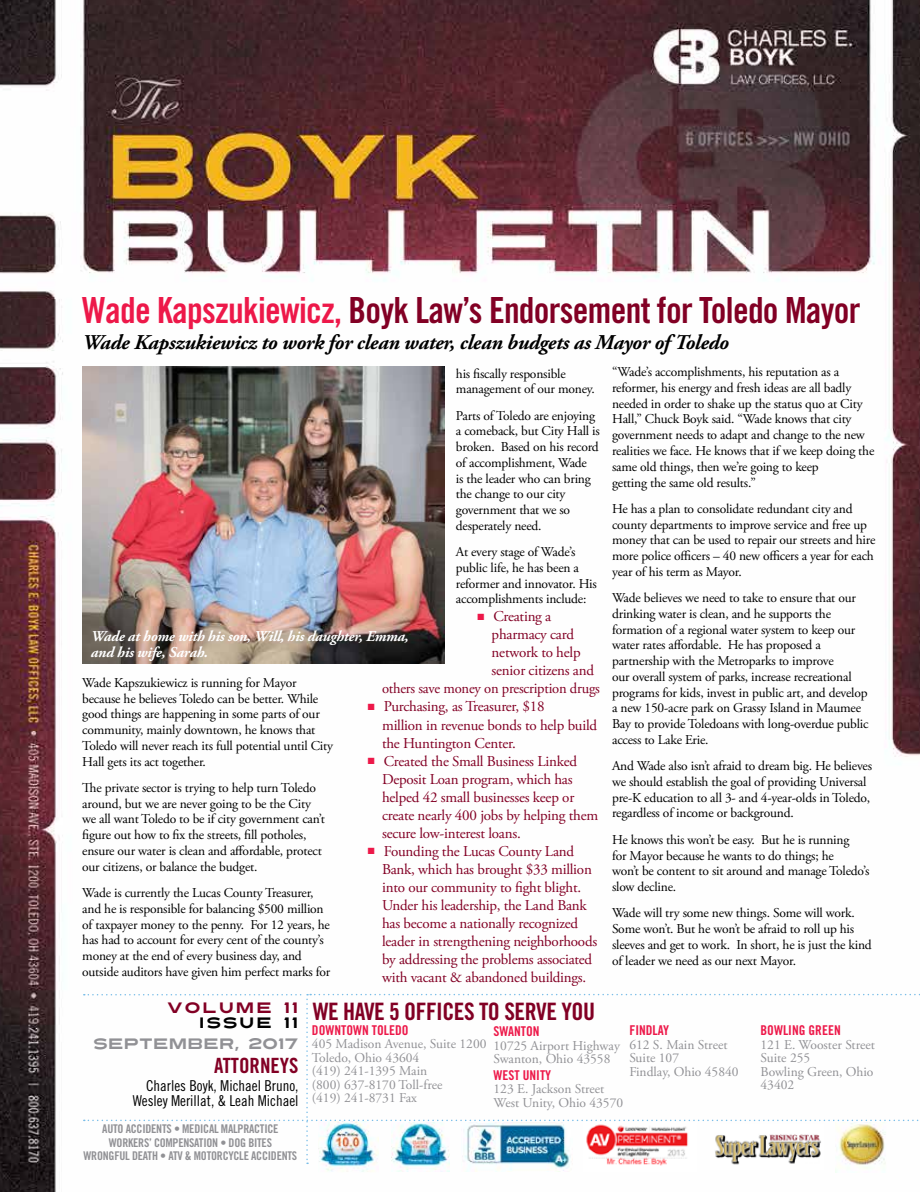
<style>
.page{position:relative;width:920px;height:1192px;background:#fff}
.page>*{position:absolute;margin:0;border:0;box-sizing:border-box;transform-origin:0 0}
.t1{font:36px "Trade Gothic Bold Cond Twenty";letter-spacing:-.02em;color:#820024}
.t2{font:24px "Trade Gothic Bold Cond Twenty";letter-spacing:-.02em;color:#820024}
.t3{font:italic 700 21px "Adobe Garamond Pro";letter-spacing:-.015em;color:#000}
.t4{font:21px "Trade Gothic Bold Cond Twenty";color:#820024}
.t5{font:15px/18px "Adobe Garamond Pro";letter-spacing:-.015em;color:#820024}
.t6{font:italic 700 15px/15.8px "Adobe Garamond Pro";letter-spacing:-.015em;color:#fff}
.t7{font:15px/15px "Trade Gothic Cond Eighteen";color:#000;text-align:right}
.t8{font:15px "Turnpike";letter-spacing:-.02em;color:#919195}
.t9{font:15px "Turnpike";letter-spacing:.1em;color:#820024}
.t10{font:15px "Turnpike";letter-spacing:.1em;color:#000}
.t11{font:13.5px/15.8px "Adobe Garamond Pro";letter-spacing:-.015em;color:#000}
.t12{font:13.5px/13.5px "Adobe Garamond Pro";color:#919195}
.t13{font:13.5px "Trade Gothic Bold Cond Twenty";color:#ed1849}
.t14{font:12px/13.5px "Trade Gothic Bold Cond Twenty";letter-spacing:-.02em;color:#919195;text-align:center}
.s1{color:#ed1849}
</style>
<div class="page">
<img style="left:0;top:0;width:920px;height:1191px">
<svg style="left:84px;top:993px;width:836px;height:170px"></svg>
<img style="left:319px;top:1121px;width:60px;height:52px">
<img style="left:392px;top:1122px;width:57px;height:49px">
<img style="left:461px;top:1122px;width:111px;height:48px">
<img style="left:583px;top:1122px;width:113px;height:48px">
<img style="left:710px;top:1122px;width:113px;height:47px">
<img style="left:835px;top:1122px;width:54px;height:49px">
<img style="left:82px;top:366px;width:362px;height:297px">
<h1 class="t1" style="left:82px;top:288px;width:779px"><span class="s1">Wade Kapszukiewicz,</span> Boyk Law’s Endorsement for Toledo Mayor</h1>
<h3 class="t3" style="left:82px;top:330px;width:648px">Wade Kapszukiewicz to work for clean water, clean budgets as Mayor of Toledo</h3>
<p class="t11" style="left:612px;top:364px;width:264px">“Wade’s accomplishments, his reputation as a reformer, his energy and fresh ideas are all badly needed in order to shake up the status quo at City Hall,” Chuck Boyk said. “Wade knows that city government needs to adapt and change to the new realities we face. He knows that if we keep doing the same old things, then we’re going to keep<br>getting the same old results.”</p>
<p class="t11" style="left:612px;top:501px;width:265px">He has a plan to consolidate redundant city and county departments to improve service and free up money that can be used to repair our streets and hire more police officers – 40 new officers a year for each year of his term as Mayor.</p>
<p class="t11" style="left:612px;top:590px;width:258px">Wade believes we need to take to ensure that our drinking water is clean, and he supports the formation of a regional water system to keep our water rates affordable. He has proposed a partnership with the Metroparks to improve<br>our overall system of parks, increase recreational programs for kids, invest in public art, and develop a new 150-acre park on Grassy Island in Maumee Bay to provide Toledoans with long-overdue public access to Lake Erie.</p>
<p class="t11" style="left:612px;top:758px;width:261px">And Wade also isn’t afraid to dream big. He believes we should establish the goal of providing Universal pre-K education to all 3- and 4-year-olds in Toledo, regardless of income or background.</p>
<p class="t11" style="left:612px;top:832px;width:259px">He knows this won’t be easy. But he is running<br>for Mayor because he wants to do things; he<br>won’t be content to sit around and manage Toledo’s slow decline.</p>
<p class="t11" style="left:612px;top:905px;width:261px">Wade will try some new things. Some will work.<br>Some won’t. But he won’t be afraid to roll up his sleeves and get to work. In short, he is just the kind of leader we need as our next Mayor.</p>
<p class="t11" style="left:456px;top:366px;width:140px">his fiscally responsible management of our money.</p>
<p class="t11" style="left:456px;top:408px;width:145px">Parts of Toledo are enjoying a comeback, but City Hall is broken. Based on his record of accomplishment, Wade<br>is the leader who can bring the change to our city government that we so desperately need.</p>
<p class="t11" style="left:456px;top:544px;width:142px">At every stage of Wade’s public life, he has been a reformer and innovator. His accomplishments include:</p>
<p class="t5" style="left:477px;top:608px;width:75px"><span class="s1">■</span> Creating a</p>
<p class="t5" style="left:491px;top:626px;width:84px">pharmacy card</p>
<p class="t5" style="left:491px;top:644px;width:90px">network to help</p>
<p class="t5" style="left:491px;top:662px;width:104px">senior citizens and</p>
<p class="t5" style="left:382px;top:680px;width:219px">others save money on prescription drugs</p>
<p class="t5" style="left:382px;top:698px;width:216px;text-indent:-14px"><span class="s1">■</span> Purchasing, as Treasurer, $18<br>million in revenue bonds to help build the Huntington Center.</p>
<p class="t5" style="left:382px;top:752px;width:218px;text-indent:-14px"><span class="s1">■</span> Created the Small Business Linked Deposit Loan program, which has helped 42 small businesses keep or create nearly 400 jobs by helping them secure low-interest loans.</p>
<p class="t5" style="left:382px;top:842px;width:217px;text-indent:-14px"><span class="s1">■</span> Founding the Lucas County Land Bank, which has brought $33 million into our community to fight blight.<br>Under his leadership, the Land Bank has become a nationally recognized leader in strengthening neighborhoods by addressing the problems associated with vacant &amp; abandoned buildings.</p>
<p class="t6" style="left:91px;top:628px;width:319px">Wade at home with his son, Will, his daughter, Emma, and his wife, Sarah.</p>
<p class="t11" style="left:82px;top:675px;width:252px">Wade Kapszukiewicz is running for Mayor because he believes Toledo can be better. While good things are happening in some parts of our community, mainly downtown, he knows that Toledo will never reach its full potential until City Hall gets its act together.</p>
<p class="t11" style="left:82px;top:780px;width:244px">The private sector is trying to help turn Toledo around, but we are never going to be the City we all want Toledo to be if city government can’t figure out how to fix the streets, fill potholes, ensure our water is clean and affordable, protect our citizens, or balance the budget.</p>
<p class="t11" style="left:82px;top:885px;width:249px">Wade is currently the Lucas County Treasurer, and he is responsible for balancing $500 million of taxpayer money to the penny. For 12 years, he has had to account for every cent of the county’s money at the end of every business day, and outside auditors have given him perfect marks for</p>
<h2 class="t2" style="left:313px;top:996px;width:284px">WE HAVE 5 OFFICES TO SERVE YOU</h2>
<p class="t13" style="left:493px;top:1022px;width:47px">SWANTON</p>
<p class="t12" style="left:493px;top:1038px;width:128px">10725 Airport Highway<br>Swanton, Ohio 43558</p>
<p class="t13" style="left:493px;top:1066px;width:59px">WEST UNITY</p>
<p class="t12" style="left:493px;top:1082px;width:131px">123 E. Jackson Street<br>West Unity, Ohio 43570</p>
<p class="t9" style="left:167px;top:996px;width:133px">VOLUME 11</p>
<p class="t10" style="left:199px;top:1011px;width:101px">ISSUE 11</p>
<p class="t8" style="left:93px;top:1032px;width:207px">SEPTEMBER, 2017</p>
<h3 class="t4" style="left:214px;top:1052px;width:86px">ATTORNEYS</h3>
<p class="t7" style="left:133px;top:1077px;width:167px">Charles Boyk, Michael Bruno,<br>Wesley Merillat, &amp; Leah Michael</p>
<p class="t13" style="left:312px;top:1021px;width:98px">DOWNTOWN TOLEDO</p>
<p class="t12" style="left:312px;top:1037px;width:176px">405 Madison Avenue, Suite 1200<br>Toledo, Ohio 43604<br>(419) 241-1395 Main<br>(800) 637-8170 Toll-free<br>(419) 241-8731 Fax</p>
<p class="t13" style="left:760px;top:1022px;width:82px">BOWLING GREEN</p>
<p class="t12" style="left:760px;top:1038px;width:116px">121 E. Wooster Street<br>Suite 255<br>Bowling Green, Ohio<br>43402</p>
<p class="t13" style="left:629px;top:1022px;width:41px">FINDLAY</p>
<p class="t12" style="left:629px;top:1038px;width:111px">612 S. Main Street<br>Suite 107<br>Findlay, Ohio 45840</p>
<p class="t14" style="left:84px;top:1122px;width:215px">AUTO ACCIDENTS • MEDICAL MALPRACTICE<br>WORKERS’ COMPENSATION • DOG BITES<br>WRONGFUL DEATH • ATV &amp; MOTORCYCLE ACCIDENTS</p>
</div>
